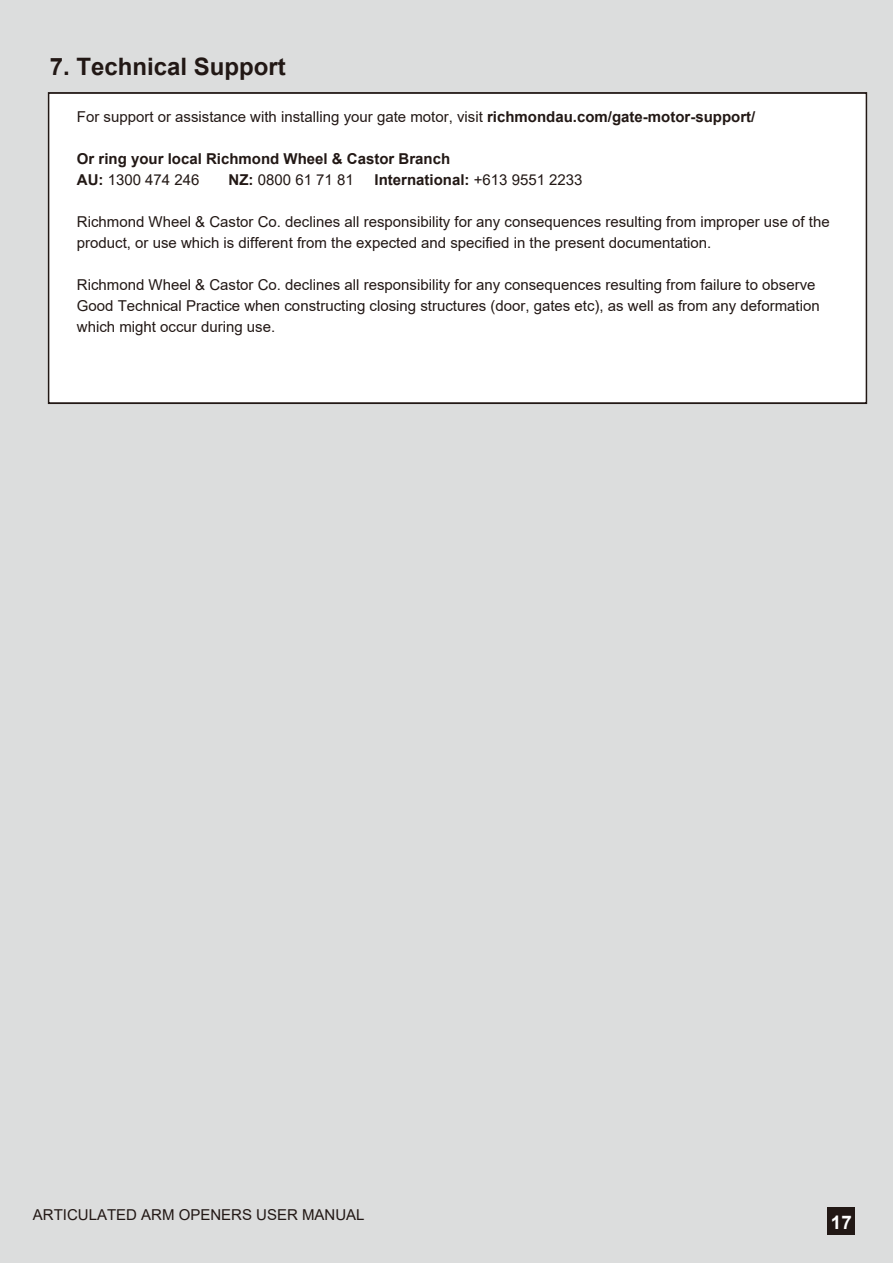
<style>
.page{position:relative;width:893px;height:1263px;background:#dcdddd}
.page>*{position:absolute;margin:0;border:0;box-sizing:border-box;transform-origin:0 0}
.t1{font:700 24px "Arial";color:#221815}
.t2{font:700 18.75px "Arial";color:#fff}
.t3{font:15px/21px "Arial";color:#221815}
.t4{font:700 15px/21px "Arial";color:#221815}
.s1{font-weight:700}
.s2{font-weight:400}
</style>
<div class="page">
<div style="left:828px;top:1207px;width:27px;height:28px;background:#221815"></div>
<div style="left:49px;top:93px;width:817px;height:310px;background:#fff"></div>
<div style="left:48px;top:92px;width:819px;height:312px;border:2px solid #221815"></div>
<h1 class="t1" style="left:50px;top:50px;width:238px">7. Technical Support</h1>
<p class="t3" style="left:77px;top:106px;width:680px">For support or assistance with installing your gate motor, visit <span class="s1">richmondau.com/gate-motor-support/</span></p>
<p class="t4" style="left:77px;top:148px;width:375px">Or ring your local Richmond Wheel &amp; Castor Branch<br>AU: <span class="s2">1300 474 246</span></p>
<p class="t3" style="left:229px;top:169px;width:127px"><span class="s1">NZ:</span> 0800 61 71 81</p>
<p class="t4" style="left:375px;top:169px;width:210px">International: <span class="s2">+613 9551 2233</span></p>
<p class="t3" style="left:77px;top:211px;width:754px">Richmond Wheel &amp; Castor Co. declines all responsibility for any consequences resulting from improper use of the product, or use which is different from the expected and specified in the present documentation.</p>
<p class="t3" style="left:77px;top:274px;width:744px">Richmond Wheel &amp; Castor Co. declines all responsibility for any consequences resulting from failure to observe<br>Good Technical Practice when constructing closing structures (door, gates etc), as well as from any deformation which might occur during use.</p>
<p class="t3" style="left:33px;top:1204px;width:333px">ARTICULATED ARM OPENERS USER MANUAL</p>
<p class="t2" style="left:831px;top:1209px;width:22px">17</p>
</div>
